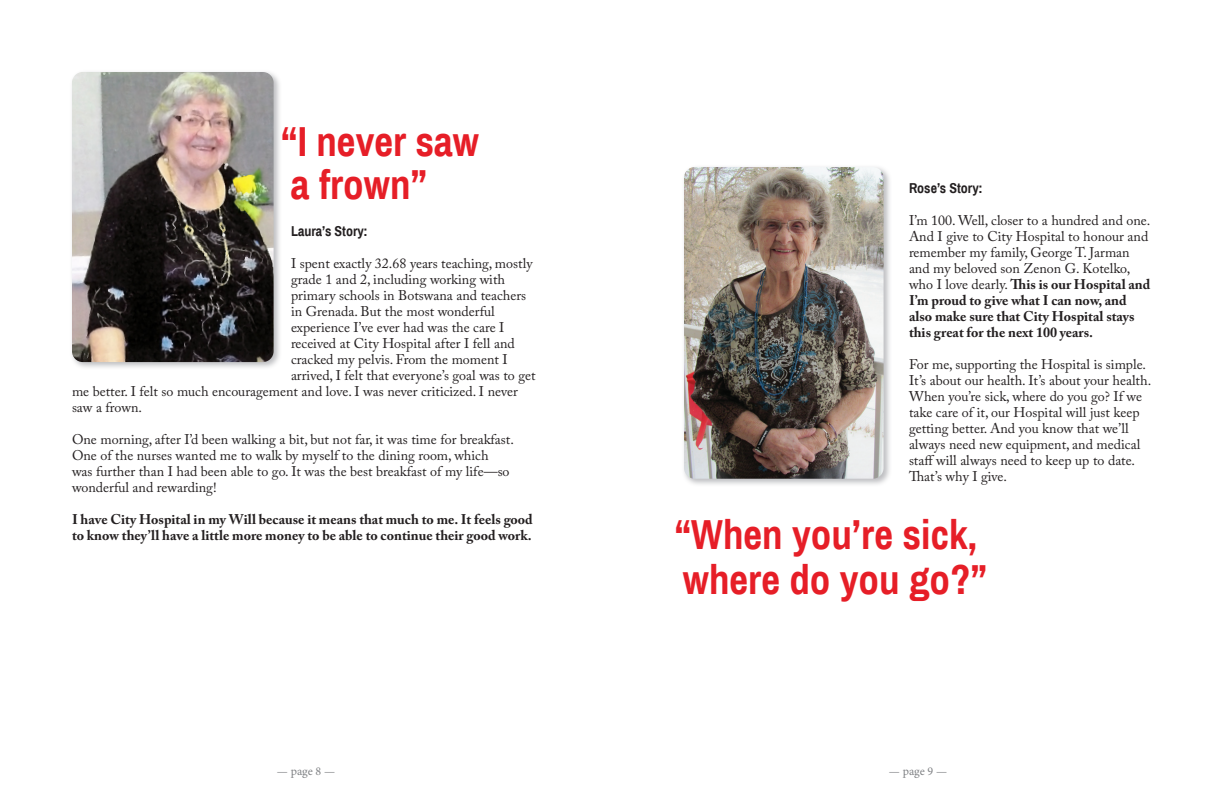
<style>
.page{position:relative;width:1224px;height:792px;background:#fff}
.page>*{position:absolute;margin:0;border:0;box-sizing:border-box;transform-origin:0 0}
.t1{font:700 41px/45px "Archivo Narrow";color:#e61e27}
.t2{font:14px/16px "Adobe Caslon Pro";color:#231f20}
.t3{font:700 14px/16px "Adobe Caslon Pro";color:#231f20}
.t4{font:700 14px "Archivo Narrow";color:#231f20}
.t5{font:12px "Minion Pro";letter-spacing:-.005em;color:#808285}
.s1{font-weight:700}
</style>
<div class="page">
<div style="left:70px;top:70px;width:212px;height:300px;background:#a8a9ad;opacity:.75"></div>
<img style="left:72px;top:72px;width:202px;height:290px">
<div style="left:682px;top:165px;width:210px;height:322px;background:#a8a9ad;opacity:.75"></div>
<img style="left:684px;top:167px;width:200px;height:312px">
<p class="t1" style="left:281px;top:119px;width:200px;line-height:43px">“I never saw a frown”</p>
<p class="t4" style="left:291px;top:222px;width:78px">Laura’s Story:</p>
<p class="t2" style="left:291px;top:255px;width:243px">I spent exactly 32.68 years teaching, mostly</p>
<p class="t2" style="left:291px;top:271px;width:216px">grade 1 and 2, including working with</p>
<p class="t2" style="left:291px;top:287px;width:237px">primary schools in Botswana and teachers</p>
<p class="t2" style="left:291px;top:303px;width:205px">in Grenada. But the most wonderful</p>
<p class="t2" style="left:291px;top:319px;width:215px">experience I’ve ever had was the care I</p>
<p class="t2" style="left:291px;top:335px;width:225px">received at City Hospital after I fell and</p>
<p class="t2" style="left:291px;top:351px;width:218px">cracked my pelvis. From the moment I</p>
<p class="t2" style="left:291px;top:367px;width:246px">arrived, I felt that everyone’s goal was to get</p>
<p class="t2" style="left:72px;top:383px;width:447px">me better. I felt so much encouragement and love. I was never criticized. I never</p>
<p class="t2" style="left:72px;top:399px;width:72px">saw a frown.</p>
<p class="t2" style="left:72px;top:431px;width:443px">One morning, after I’d been walking a bit, but not far, it was time for breakfast.<br>One of the nurses wanted me to walk by myself to the dining room, which<br>was further than I had been able to go. It was the best breakfast of my life—so wonderful and rewarding!</p>
<p class="t3" style="left:72px;top:511px;width:462px">I have City Hospital in my Will because it means that much to me. It feels good to know they’ll have a little more money to be able to continue their good work.</p>
<p class="t4" style="left:909px;top:178px;width:75px">Rose’s Story:</p>
<p class="t2" style="left:909px;top:212px;width:243px">I’m 100. Well, closer to a hundred and one.<br>And I give to City Hospital to honour and remember my family, George T. Jarman and my beloved son Zenon G. Kotelko, who I love dearly. <span class="s1">This is our Hospital and I’m proud to give what I can now, and also make sure that City Hospital stays this great for the next 100 years.</span></p>
<p class="t2" style="left:909px;top:356px;width:244px">For me, supporting the Hospital is simple.<br>It’s about our health. It’s about your health.<br>When you’re sick, where do you go? If we take care of it, our Hospital will just keep getting better. And you know that we’ll always need new equipment, and medical staff will always need to keep up to date.<br>That’s why I give.</p>
<p class="t1" style="left:675px;top:510px;width:314px">“When you’re sick, where do you go?”</p>
<p class="t5" style="left:277px;top:763px;width:60px">— page 8 —</p>
<p class="t5" style="left:889px;top:763px;width:60px">— page 9 —</p>
</div>
